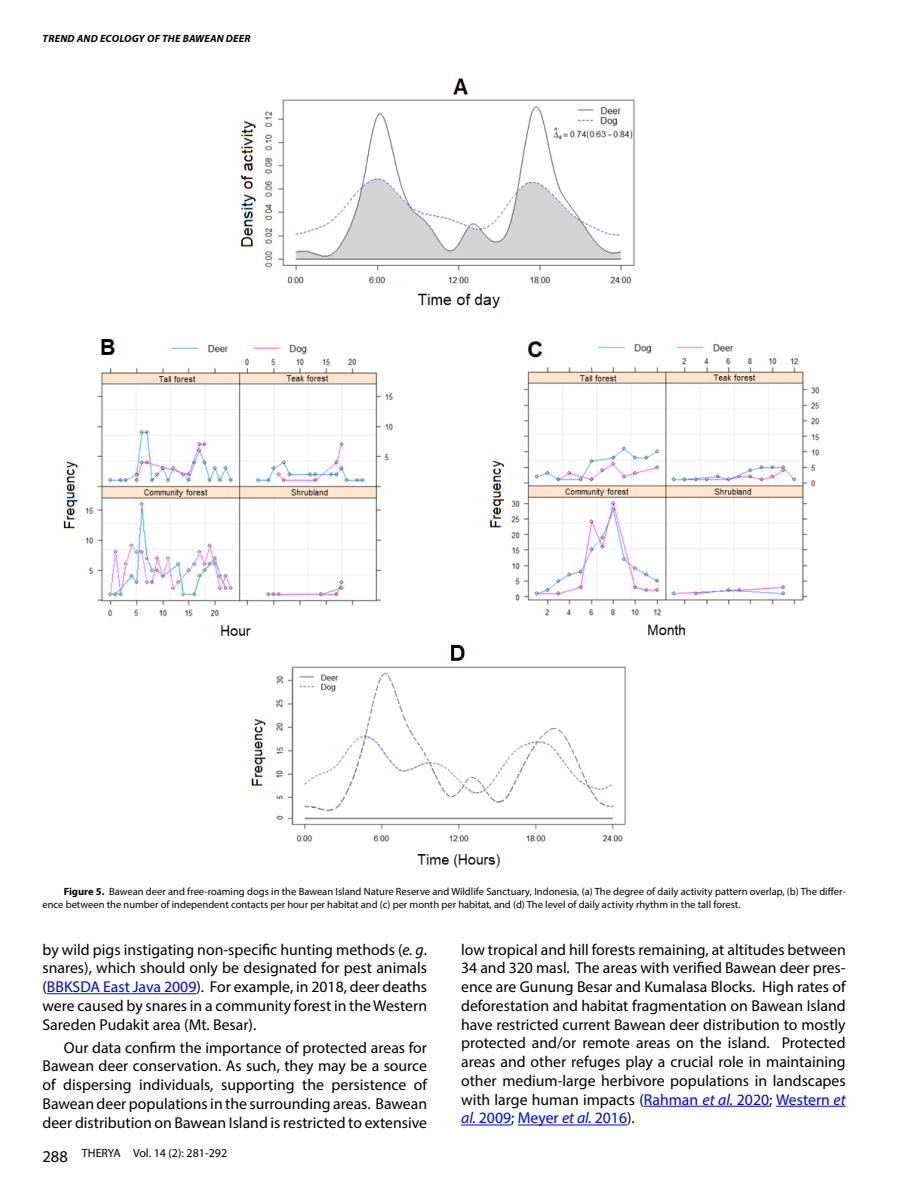
<style>
.page{position:relative;width:918px;height:1188px;background:#fff}
.page>*{position:absolute;margin:0;border:0;box-sizing:border-box;transform-origin:0 0}
.TextoGeneral{font:15.75px/18.8px "Myriad Pro";color:#000;text-align:justify}
.t1{font:12px "Myriad Pro";color:#000}
.Tex_Fig_yTab{font:10.5px/13.5px "Myriad Pro";color:#000}
.t2{font:italic 700 10.5px "Myriad Pro";letter-spacing:.02em;color:#000}
.s1{font-weight:700}
.s2{font-style:italic}
.s3{color:#00f}
.s4{font-size:16.5px}
.s5{font-style:italic;color:#00f}
</style>
<div class="page">
<hr style="left:47px;top:993px;width:149px;height:1px;background:#00f">
<hr style="left:644px;top:1106px;width:125px;height:1px;background:#00f">
<hr style="left:776px;top:1106px;width:70px;height:1px;background:#00f">
<hr style="left:461px;top:1125px;width:50px;height:1px;background:#00f">
<hr style="left:518px;top:1125px;width:109px;height:1px;background:#00f">
<img style="left:63px;top:78px;width:757px;height:790px">
<p class="t2" style="left:43px;top:31px;width:210px">TREND AND ECOLOGY OF THE BAWEAN DEER</p>
<p class="Tex_Fig_yTab" style="left:43px;top:885px;width:805px;text-indent:21px"><span class="s1">Figure 5.</span> Bawean deer and free-roaming dogs in the Bawean Island Nature Reserve and Wildlife Sanctuary, Indonesia, (a) The degree of daily activity pattern overlap, (b) The differ&shy;ence between the number of independent contacts per hour per habitat and (c) per month per habitat, and (d) The level of daily activity rhythm in the tall forest.</p>
<p class="TextoGeneral" style="left:43px;top:940px;width:386px">by wild pigs instigating non-specific hunting methods (<span class="s2">e. g</span>. snares), which should only be designated for pest animals (<span class="s3">BBKSDA East Java 2009</span>). For example, in 2018, deer deaths were caused by snares in a community forest in the Western Sareden Pudakit area (Mt. Besar).</p>
<p class="TextoGeneral" style="left:43px;top:1038px;width:386px;text-indent:21px">Our data confirm the importance of protected areas for Bawean deer conservation. As such, they may be a source of dispersing individuals, supporting the persistence of Bawean deer populations in the surrounding areas. Bawean deer distribution on Bawean Island is restricted to extensive</p>
<p class="t1" style="left:43px;top:1146px;width:186px"><span class="s4">288</span> THERYA Vol. 14 (2): 281-292</p>
<p class="TextoGeneral" style="left:461px;top:940px;width:386px">low tropical and hill forests remaining, at altitudes between 34 and 320 masl. The areas with verified Bawean deer pres&shy;ence are Gunung Besar and Kumalasa Blocks. High rates of deforestation and habitat fragmentation on Bawean Island have restricted current Bawean deer distribution to mostly protected and/or remote areas on the island. Protected areas and other refuges play a crucial role in maintaining other medium-large herbivore populations in landscapes with large human impacts (<span class="s3">Rahman</span> <span class="s5">et al.</span> <span class="s3">2020</span>; <span class="s3">Western</span> <span class="s5">et al.</span> <span class="s3">2009</span>; <span class="s3">Meyer</span> <span class="s5">et al.</span> <span class="s3">2016</span>).</p>
</div>
